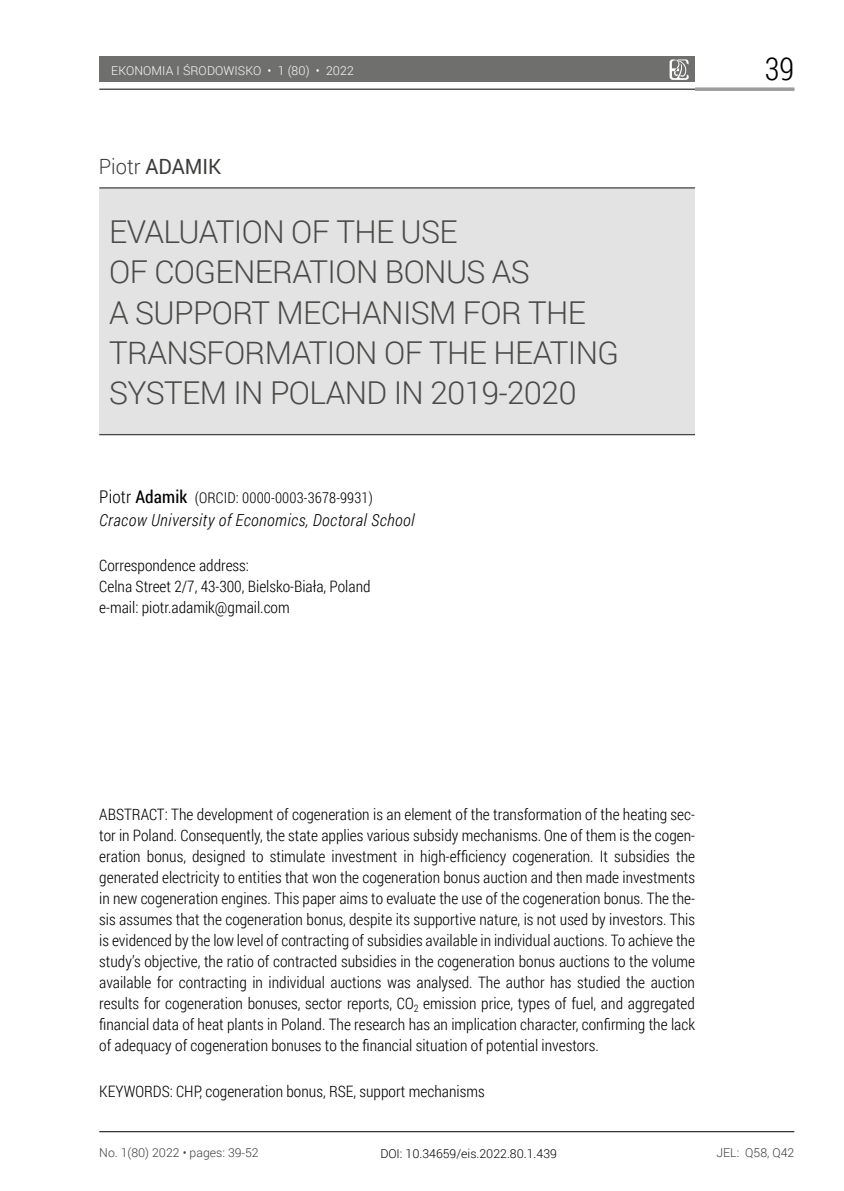
<style>
.page{position:relative;width:844px;height:1191px;background:#fff}
.page>*{position:absolute;margin:0;border:0;box-sizing:border-box;transform-origin:0 0}
.t1{font:300 31.5px/40.2px "Roboto";letter-spacing:-.02em;color:#494948}
.t2{font:300 31.5px "Roboto Condensed";color:#000}
.t3{font:21px "Roboto";color:#3b3b3a;scale:.96 1}
.t4{font:italic 300 16.62px "Roboto Condensed";letter-spacing:.025em;color:#000}
.t5{font:300 15.75px/21px "Roboto Condensed";color:#000;text-align:justify}
.t6{font:300 14.88px "Roboto Condensed";letter-spacing:.01em;color:#000}
.t7{font:300 12.25px "Roboto";color:#3b3b3a}
.t8{font:300 12.25px "Roboto";letter-spacing:.005em;color:#fff}
.t9{font:300 12.25px "Roboto";color:#000}
.s1{font-weight:300}
.s2{font-size:17.5px}
.s3{font-weight:400;font-size:17.5px}
</style>
<div class="page">
<hr style="left:99px;top:89px;width:695px;height:1px;background:#000">
<div style="left:99px;top:57px;width:595px;height:25px;background:#6f6f6e"></div>
<svg style="left:669px;top:59px;width:19px;height:21px"></svg>
<svg style="left:694px;top:87px;width:100px;height:4px"></svg>
<hr style="left:99px;top:1131px;width:695px;height:1px;background:#000">
<div style="left:99px;top:189px;width:595px;height:246px;background:#e3e3e3"></div>
<hr style="left:99px;top:187px;width:595px;height:1px;background:#494948">
<hr style="left:99px;top:434px;width:595px;height:1px;background:#494948">
<p class="t8" style="left:111px;top:62px;width:244px">EKONOMIA I ŚRODOWISKO • 1 (80) • 2022</p>
<h1 class="t2" style="left:764px;top:47px;width:31px">39</h1>
<h2 class="t3" style="left:99px;top:151px;width:129px"><span class="s1">Piotr</span> ADAMIK</h2>
<h1 class="t1" style="left:109px;top:211px;width:511px">EVALUATION OF THE USE<br>OF COGENERATION BONUS AS<br>A SUPPORT MECHANISM FOR THE<br>TRANSFORMATION OF THE HEATING<br>SYSTEM IN POLAND IN 2019-2020</h1>
<p class="t6" style="left:99px;top:487px;width:275px"><span class="s2">Piotr</span> <span class="s3">Adamik</span> (ORCID: 0000-0003-3678-9931)</p>
<p class="t4" style="left:99px;top:508px;width:317px">Cracow University of Economics, Doctoral School</p>
<p class="t5" style="left:99px;top:554px;width:273px;text-align:left">Correspondence address:<br>Celna Street 2/7, 43-300, Bielsko-Biała, Poland e-mail: piotr.adamik@gmail.com</p>
<p class="t5" style="left:99px;top:803px;width:597px">ABSTRACT: The development of cogeneration is an element of the transformation of the heating sec&shy;tor in Poland. Consequently, the state applies various subsidy mechanisms. One of them is the cogen&shy;eration bonus, designed to stimulate investment in high-efficiency cogeneration. It subsidies the generated electricity to entities that won the cogeneration bonus auction and then made investments in new cogeneration engines. This paper aims to evaluate the use of the cogeneration bonus. The the&shy;sis assumes that the cogeneration bonus, despite its supportive nature, is not used by investors. This is evidenced by the low level of contracting of subsidies available in individual auctions. To achieve the study’s objective, the ratio of contracted subsidies in the cogeneration bonus auctions to the volume available for contracting in individual auctions was analysed. The author has studied the auction results for cogeneration bonuses, sector reports, CO<sub>2</sub> emission price, types of fuel, and aggregated financial data of heat plants in Poland. The research has an implication character, confirming the lack of adequacy of cogeneration bonuses to the financial situation of potential investors.</p>
<p class="t5" style="left:99px;top:1080px;width:387px">KEYWORDS: CHP, cogeneration bonus, RSE, support mechanisms</p>
<p class="t7" style="left:99px;top:1144px;width:161px">No. 1(80) 2022 • pages: 39-52</p>
<p class="t9" style="left:380px;top:1144px;width:178px">DOI: 10.34659/eis.2022.80.1.439</p>
<p class="t7" style="left:716px;top:1144px;width:79px">JEL: Q58, Q42</p>
</div>
